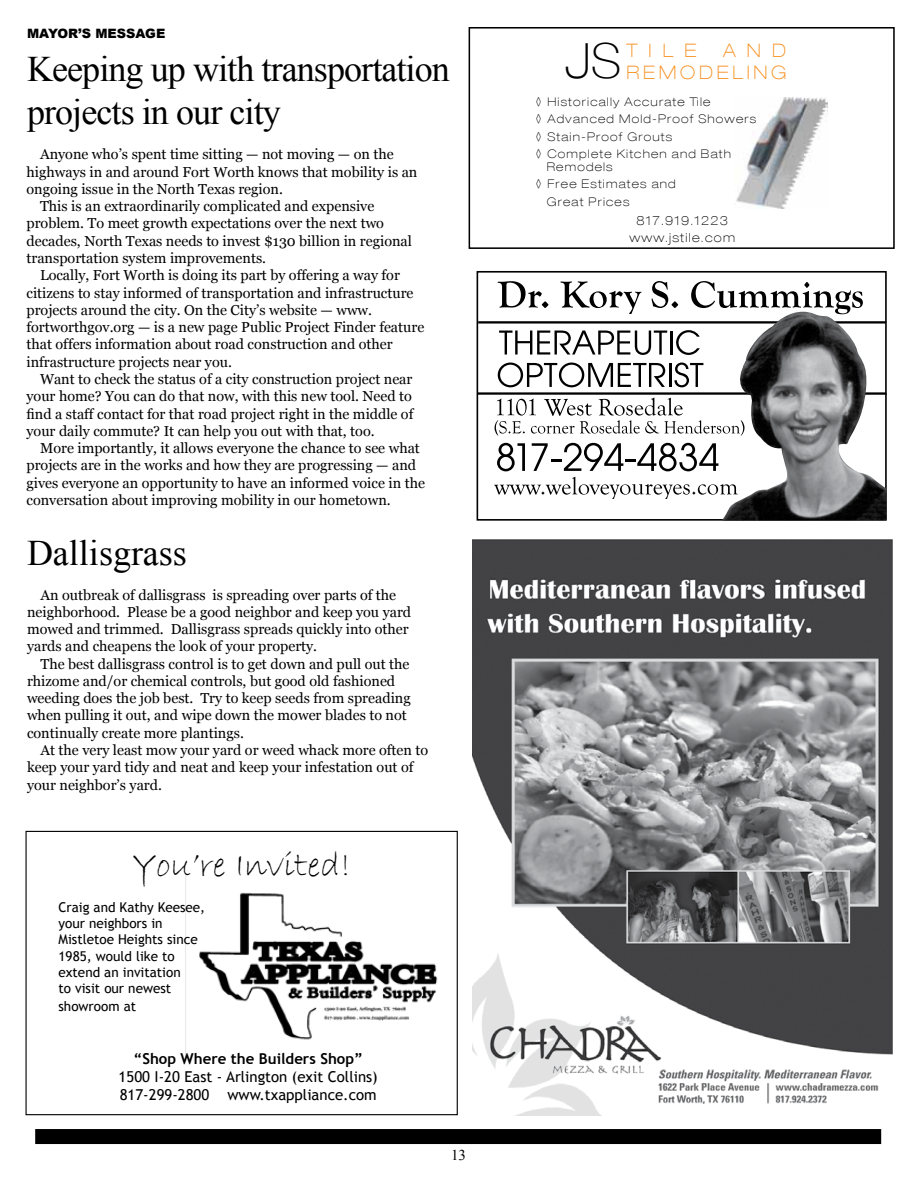
<style>
.page{position:relative;width:918px;height:1188px;background:#fff}
.page>*{position:absolute;margin:0;border:0;box-sizing:border-box;transform-origin:0 0}
.t1{font:100 expanded 48.45px "Helvetica Neue LT Com";color:#000}
.t2{font:36px/43.2px "Times New Roman";letter-spacing:-.025em;color:#000}
.t3{font:36px "Bradley Hand ITC";color:#000}
.t4{font:36px "Times New Roman";color:#000}
.t5{font:100 expanded 18.45px/22.2px "Helvetica Neue LT Com";letter-spacing:.2em;color:#f78e1d;text-align:right}
.t6{font:15px/18px "Trebuchet MS";color:#000}
.t7{font:700 15px "Trebuchet MS";color:#000}
.t8{font:15px "Times New Roman";color:#000}
.t9{font:14.4px/17.2px "Georgia";color:#000}
.t10{font:13.5px/16.2px "Trebuchet MS";color:#000}
.t11{font:900 12.9px "Arial";color:#000}
.t12{font:100 expanded 12.45px/17.5px "Helvetica Neue LT Com";letter-spacing:.1em;color:#000;text-align:center}
.t13{font:100 expanded 11.85px/17.5px "Helvetica Neue LT Com";letter-spacing:.1em;color:#000}
.s1{font-stretch:normal}
</style>
<div class="page">
<div style="left:35px;top:1129px;width:846px;height:15px;background:#000"></div>
<div style="left:477px;top:271px;width:410px;height:250px;background:#fff;border:2px solid #000"></div>
<svg style="left:498px;top:281px;width:50px;height:27px"></svg>
<svg style="left:561px;top:281px;width:80px;height:33px"></svg>
<svg style="left:652px;top:281px;width:26px;height:27px"></svg>
<svg style="left:691px;top:281px;width:172px;height:30px"></svg>
<svg style="left:499px;top:331px;width:168px;height:24px"></svg>
<hr style="left:670px;top:331px;width:2px;height:24px;background:#000">
<svg style="left:676px;top:330px;width:24px;height:25px"></svg>
<svg style="left:478px;top:321px;width:244px;height:3px"></svg>
<img style="left:722px;top:311px;width:164px;height:210px">
<svg style="left:478px;top:363px;width:409px;height:73px"></svg>
<svg style="left:497px;top:443px;width:28px;height:28px"></svg>
<svg style="left:532px;top:443px;width:186px;height:28px"></svg>
<svg style="left:494px;top:477px;width:244px;height:22px"></svg>
<img style="left:472px;top:540px;width:421px;height:575px">
<img style="left:736px;top:97px;width:91px;height:112px">
<div style="left:469px;top:27px;width:426px;height:222px;border:2px solid #000"></div>
<img style="left:185px;top:875px;width:253px;height:186px">
<div style="left:26px;top:831px;width:432px;height:284px;border:1px solid #000"></div>
<p class="t11" style="left:27px;top:24px;width:140px">MAYOR’S MESSAGE</p>
<h2 class="t2" style="left:27px;top:47px;width:424px">Keeping up with transportation projects in our city</h2>
<p class="t9" style="left:40px;top:146px;width:355px">Anyone who’s spent time sitting — not moving — on the</p>
<p class="t9" style="left:27px;top:163px;width:392px">highways in and around Fort Worth knows that mobility is an</p>
<p class="t9" style="left:27px;top:181px;width:258px">ongoing issue in the North Texas region.</p>
<p class="t9" style="left:40px;top:198px;width:336px">This is an extraordinarily complicated and expensive</p>
<p class="t9" style="left:27px;top:215px;width:359px">problem. To meet growth expectations over the next two</p>
<p class="t9" style="left:27px;top:232px;width:387px">decades, North Texas needs to invest $130 billion in regional</p>
<p class="t9" style="left:27px;top:250px;width:241px">transportation system improvements.</p>
<p class="t9" style="left:40px;top:267px;width:361px">Locally, Fort Worth is doing its part by offering a way for</p>
<p class="t9" style="left:27px;top:284px;width:389px">citizens to stay informed of transportation and infrastructure</p>
<p class="t9" style="left:27px;top:302px;width:347px">projects around the city. On the City’s website — www.</p>
<p class="t9" style="left:27px;top:319px;width:399px">fortworthgov.org — is a new page Public Project Finder feature</p>
<p class="t9" style="left:27px;top:336px;width:368px">that offers information about road construction and other</p>
<p class="t9" style="left:27px;top:353px;width:207px">infrastructure projects near you.</p>
<p class="t9" style="left:40px;top:371px;width:374px">Want to check the status of a city construction project near</p>
<p class="t9" style="left:27px;top:388px;width:387px">your home? You can do that now, with this new tool. Need to</p>
<p class="t9" style="left:27px;top:405px;width:388px">find a staff contact for that road project right in the middle of</p>
<p class="t9" style="left:27px;top:423px;width:350px">your daily commute? It can help you out with that, too.</p>
<p class="t9" style="left:40px;top:440px;width:381px">More importantly, it allows everyone the chance to see what</p>
<p class="t9" style="left:27px;top:457px;width:391px">projects are in the works and how they are progressing — and</p>
<p class="t9" style="left:27px;top:474px;width:400px">gives everyone an opportunity to have an informed voice in the</p>
<p class="t9" style="left:27px;top:492px;width:366px">conversation about improving mobility in our hometown.</p>
<h2 class="t4" style="left:27px;top:529px;width:161px">Dallisgrass</h2>
<p class="t9" style="left:27px;top:586px;width:386px;text-indent:13px">An outbreak of dallisgrass is spreading over parts of the neighborhood. Please be a good neighbor and keep you yard mowed and trimmed. Dallisgrass spreads quickly into other yards and cheapens the look of your property.</p>
<p class="t9" style="left:27px;top:655px;width:385px;text-indent:13px">The best dallisgrass control is to get down and pull out the rhizome and/or chemical controls, but good old fashioned weeding does the job best. Try to keep seeds from spreading when pulling it out, and wipe down the mower blades to not continually create more plantings.</p>
<p class="t9" style="left:27px;top:742px;width:403px;text-indent:13px">At the very least mow your yard or weed whack more often to keep your yard tidy and neat and keep your infestation out of your neighbor’s yard.</p>
<h2 class="t3" style="left:133px;top:842px;width:220px">You’re Invited!</h2>
<p class="t10" style="left:59px;top:899px;width:148px">Craig and Kathy Keesee, your neighbors in<br>Mistletoe Heights since<br>1985, would like to extend an invitation<br>to visit our newest</p>
<p class="t10" style="left:59px;top:998px;width:79px">showroom at</p>
<p class="t7" style="left:134px;top:1049px;width:231px">“Shop Where the Builders Shop”</p>
<p class="t6" style="left:119px;top:1067px;width:261px">1500 I-20 East - Arlington (exit Collins)<br>817-299-2800 www.txappliance.com</p>
<p class="t8" style="left:451px;top:1145px;width:16px">13</p>
<h1 class="t1" style="left:565px;top:31px;width:58px">J<span class="s1">S</span></h1>
<p class="t5" style="left:626px;top:39px;width:72px">TILE</p>
<p class="t5" style="left:626px;top:39px;width:162px">AND<br>REMODELING</p>
<p class="t13" style="left:535px;top:92px;width:223px">◊ Historically Accurate Tile<br>◊ Advanced Mold-Proof Showers ◊ Stain-Proof Grouts<br>◊ Complete Kitchen and Bath</p>
<p class="t13" style="left:547px;top:157px;width:67px">Remodels</p>
<p class="t13" style="left:535px;top:175px;width:142px">◊ Free Estimates and</p>
<p class="t13" style="left:547px;top:192px;width:84px">Great Prices</p>
<p class="t12" style="left:629px;top:211px;width:107px">817.919.1223 www.jstile.com</p>
</div>
